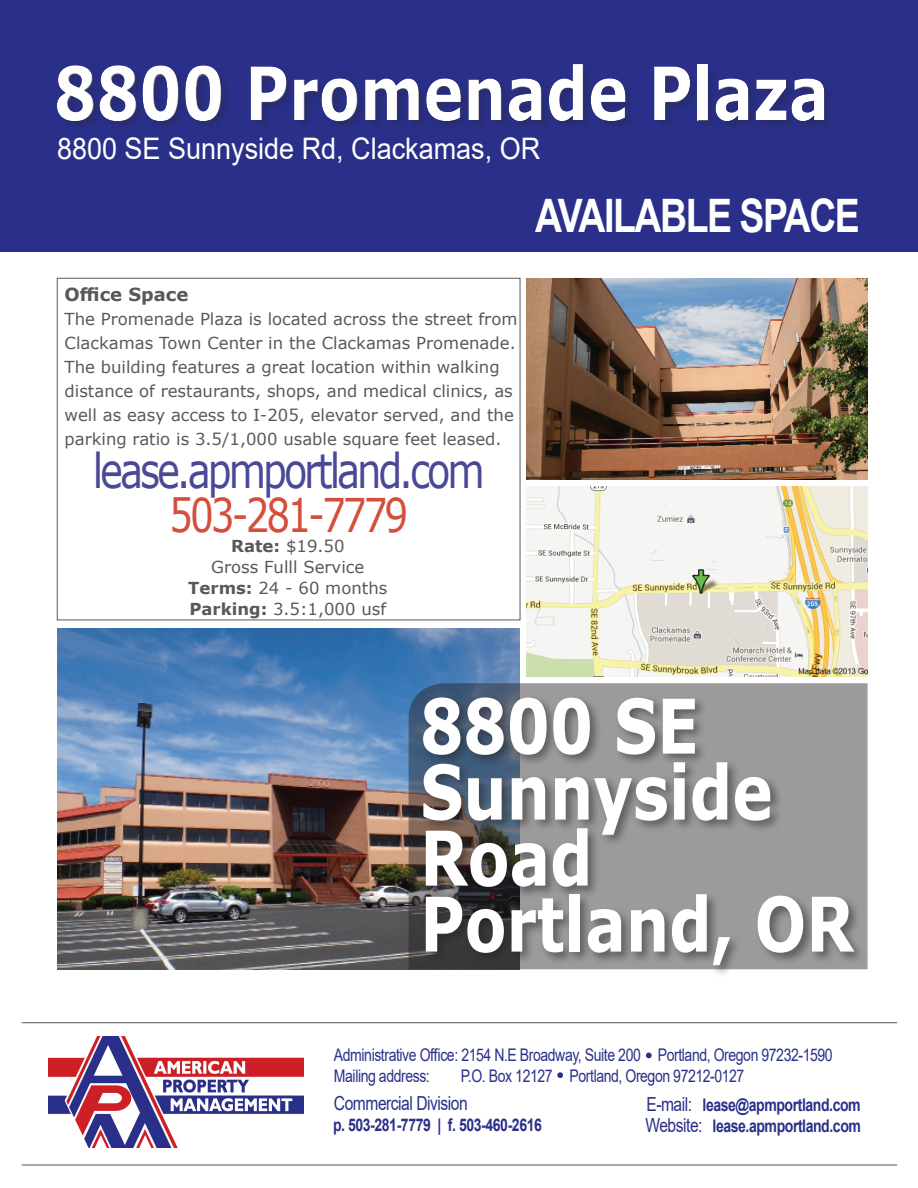
<style>
.page{position:relative;width:918px;height:1188px;background:#fff}
.page>*{position:absolute;margin:0;border:0;box-sizing:border-box;transform-origin:0 0}
.t1{font:700 75.45px "Verdana";color:#fff;scale:.81 1}
.t2{font:700 73.8px "Verdana";color:#fff;scale:.81 1}
.t3{font:52.5px "Times New Roman";color:#2a3089}
.t4{font:47.7px "Verdana";letter-spacing:-.08em;color:#494997;scale:.81 1}
.t5{font:46.5px "Verdana";letter-spacing:-.08em;color:#d44e3b;scale:.81 1}
.t6{font:700 46.2px "Arial";letter-spacing:-.04em;color:#fff;scale:.81 1}
.t7{font:29.7px "Arial";color:#fff;scale:.91 1}
.t8{font:19.35px "Arial";letter-spacing:-.03em;color:#2a3089;scale:.81 1}
.t9{font:700 18px "Verdana";color:#231f20}
.t10{font:17.4px "Arial";letter-spacing:-.03em;color:#2a3089;scale:.81 1}
.t11{font:700 17.4px "Arial";letter-spacing:-.03em;color:#2a3089;scale:.81 1}
.t12{font:16.5px/24px "Verdana";color:#231f20;text-align:center}
.s1{font-weight:700}
.s2{font-weight:400;font-size:19.35px}
</style>
<div class="page">
<img style="left:57px;top:629px;width:463px;height:340px">
<svg style="left:409px;top:683px;width:459px;height:286px;background:#777c84"></svg>
<div style="left:419px;top:694px;width:447px;height:284px;background:#231f20;opacity:.5"></div>
<img style="left:527px;top:486px;width:341px;height:191px">
<img style="left:527px;top:278px;width:341px;height:202px">
<div style="left:0;top:0;width:918px;height:252px;background:#2a3089"></div>
<img style="left:49px;top:1036px;width:254px;height:111px">
<hr style="left:22px;top:1022px;width:875px;height:1px;background:#231f20">
<hr style="left:22px;top:1165px;width:875px;height:1px;background:#231f20">
<div style="left:57px;top:65px;width:778px;height:67px;background:#231f20;opacity:.2"></div>
<div style="left:56px;top:64px;width:769px;height:58px;background:#231f20;opacity:.75"></div>
<h2 class="t2" style="left:54px;top:41px;width:958px">8800 Promenade Plaza</h2>
<p class="t7" style="left:57px;top:128px;width:532px">8800 SE Sunnyside Rd, Clackamas, OR</p>
<p class="t6" style="left:535px;top:183px;width:403px">AVAILABLE SPACE</p>
<p class="t9" style="left:65px;top:281px;width:125px">Office Space</p>
<p class="t12" style="left:65px;top:306px;width:454px;text-align:left">The Promenade Plaza is located across the street from Clackamas Town Center in the Clackamas Promenade.<br>The building features a great location within walking distance of restaurants, shops, and medical clinics, as well as easy access to I-205, elevator served, and the parking ratio is 3.5/1,000 usable square feet leased.</p>
<p class="t4" style="left:93px;top:438px;width:486px">lease.apmportland.com</p>
<p class="t5" style="left:169px;top:483px;width:297px">503-281-7779</p>
<p class="t12" style="left:188px;top:535px;width:201px;line-height:21px"><span class="s1">Rate:</span> $19.50<br>Gross Fulll Service<br><span class="s1">Terms:</span> 24 - 60 months<br><span class="s1">Parking:</span> 3.5:1,000 usf</p>
<p class="t1" style="left:420px;top:673px;width:345px">8800 SE</p>
<p class="t1" style="left:420px;top:739px;width:437px">Sunnyside</p>
<p class="t1" style="left:420px;top:805px;width:214px">Road</p>
<p class="t1" style="left:420px;top:871px;width:537px">Portland, OR</p>
<p class="t10" style="left:334px;top:1042px;width:617px">Administrative Office: 2154 N.E Broadway, Suite 200 Portland, Oregon 97232-1590</p>
<p class="t3" style="left:642px;top:1003px;width:15px">.</p>
<p class="t10" style="left:334px;top:1063px;width:120px">Mailing address:</p>
<p class="t10" style="left:461px;top:1063px;width:352px">P.O. Box 12127 Portland, Oregon 97212-0127</p>
<p class="t8" style="left:334px;top:1090px;width:167px">Commercial Division</p>
<p class="t11" style="left:333px;top:1113px;width:259px">p. 503-281-7779 | f. 503-460-2616</p>
<p class="t3" style="left:554px;top:1023px;width:15px">.</p>
<p class="t11" style="left:646px;top:1093px;width:266px"><span class="s2">E-mail:</span> lease@apmportland.com</p>
<p class="t11" style="left:645px;top:1114px;width:268px"><span class="s2">Website:</span> lease.apmportland.com</p>
</div>
